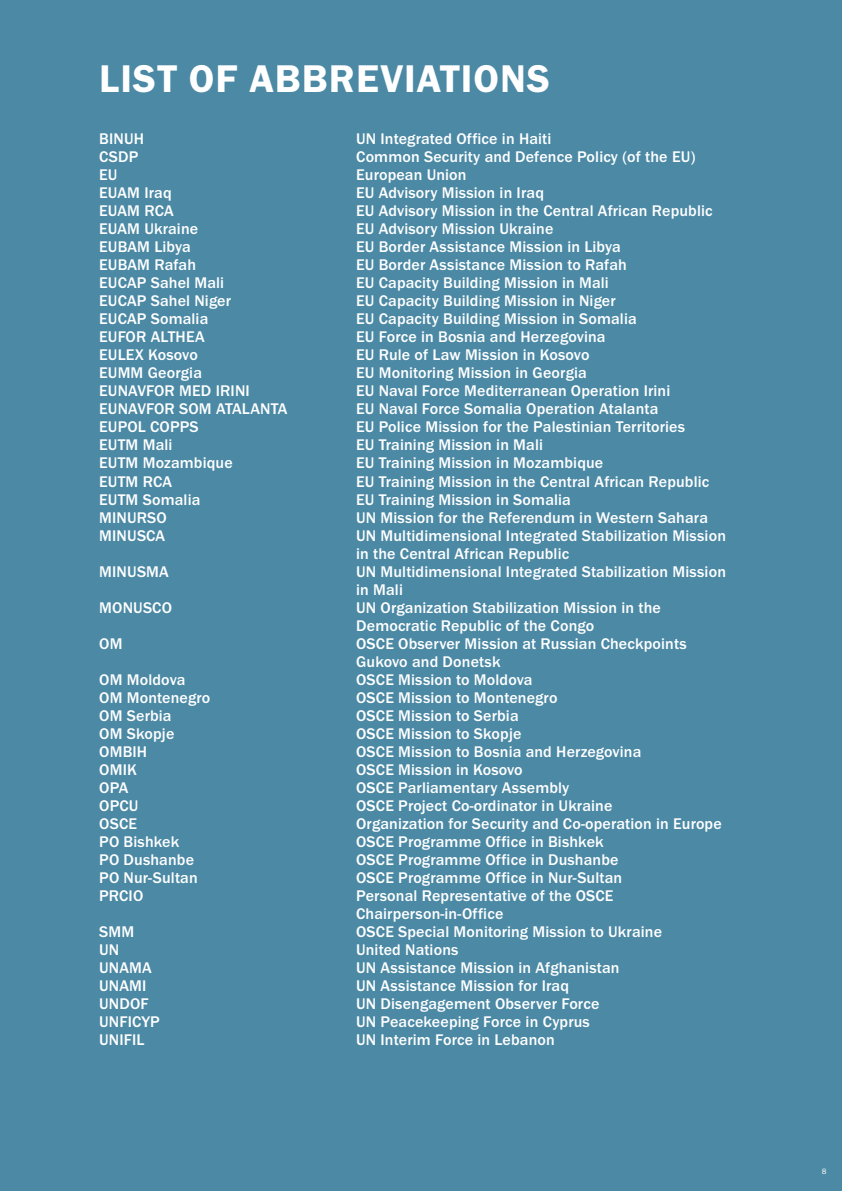
<style>
.page{position:relative;width:842px;height:1191px;background:#4b89a5}
.page>*{position:absolute;margin:0;border:0;box-sizing:border-box;transform-origin:0 0}
.t1{font:40px "Franklin Gothic URW Dem";letter-spacing:.025em;color:#fff}
.t2{font:500 16px/18px "Franklin Gothic URW";letter-spacing:.01em;color:#fff}
.t3{font:8px "Franklin Gothic URW Boo";color:#fff}
</style>
<div class="page">
<h1 class="t1" style="left:99px;top:54px;width:452px">LIST OF ABBREVIATIONS</h1>
<p class="t2" style="left:99px;top:130px;width:190px">BINUH<br>CSDP<br>EU<br>EUAM Iraq<br>EUAM RCA<br>EUAM Ukraine<br>EUBAM Libya<br>EUBAM Rafah<br>EUCAP Sahel Mali<br>EUCAP Sahel Niger<br>EUCAP Somalia<br>EUFOR ALTHEA<br>EULEX Kosovo<br>EUMM Georgia<br>EUNAVFOR MED IRINI<br>EUNAVFOR SOM ATALANTA<br>EUPOL COPPS<br>EUTM Mali<br>EUTM Mozambique<br>EUTM RCA<br>EUTM Somalia<br>MINURSO<br>MINUSCA</p>
<p class="t2" style="left:99px;top:562px;width:71px">MINUSMA</p>
<p class="t2" style="left:99px;top:598px;width:74px">MONUSCO</p>
<p class="t2" style="left:99px;top:634px;width:25px">OM</p>
<p class="t2" style="left:99px;top:670px;width:113px">OM Moldova<br>OM Montenegro<br>OM Serbia<br>OM Skopje<br>OMBIH<br>OMIK<br>OPA<br>OPCU<br>OSCE<br>PO Bishkek<br>PO Dushanbe<br>PO Nur-Sultan<br>PRCIO</p>
<p class="t2" style="left:99px;top:922px;width:62px">SMM<br>UN<br>UNAMA<br>UNAMI<br>UNDOF<br>UNFICYP<br>UNIFIL</p>
<p class="t2" style="left:356px;top:130px;width:371px">UN Integrated Office in Haiti<br>Common Security and Defence Policy (of the EU)<br>European Union<br>EU Advisory Mission in Iraq<br>EU Advisory Mission in the Central African Republic EU Advisory Mission Ukraine<br>EU Border Assistance Mission in Libya<br>EU Border Assistance Mission to Rafah<br>EU Capacity Building Mission in Mali<br>EU Capacity Building Mission in Niger<br>EU Capacity Building Mission in Somalia<br>EU Force in Bosnia and Herzegovina<br>EU Rule of Law Mission in Kosovo<br>EU Monitoring Mission in Georgia<br>EU Naval Force Mediterranean Operation Irini<br>EU Naval Force Somalia Operation Atalanta<br>EU Police Mission for the Palestinian Territories<br>EU Training Mission in Mali<br>EU Training Mission in Mozambique<br>EU Training Mission in the Central African Republic EU Training Mission in Somalia<br>UN Mission for the Referendum in Western Sahara UN Multidimensional Integrated Stabilization Mission in the Central African Republic<br>UN Multidimensional Integrated Stabilization Mission in Mali<br>UN Organization Stabilization Mission in the Democratic Republic of the Congo<br>OSCE Observer Mission at Russian Checkpoints Gukovo and Donetsk<br>OSCE Mission to Moldova<br>OSCE Mission to Montenegro<br>OSCE Mission to Serbia<br>OSCE Mission to Skopje<br>OSCE Mission to Bosnia and Herzegovina<br>OSCE Mission in Kosovo<br>OSCE Parliamentary Assembly<br>OSCE Project Co-ordinator in Ukraine<br>Organization for Security and Co-operation in Europe OSCE Programme Office in Bishkek<br>OSCE Programme Office in Dushanbe<br>OSCE Programme Office in Nur-Sultan<br>Personal Representative of the OSCE Chairperson-in-Office<br>OSCE Special Monitoring Mission to Ukraine<br>United Nations<br>UN Assistance Mission in Afghanistan<br>UN Assistance Mission for Iraq<br>UN Disengagement Observer Force<br>UN Peacekeeping Force in Cyprus<br>UN Interim Force in Lebanon</p>
<p class="t3" style="left:822px;top:1166px;width:6px">8</p>
</div>
